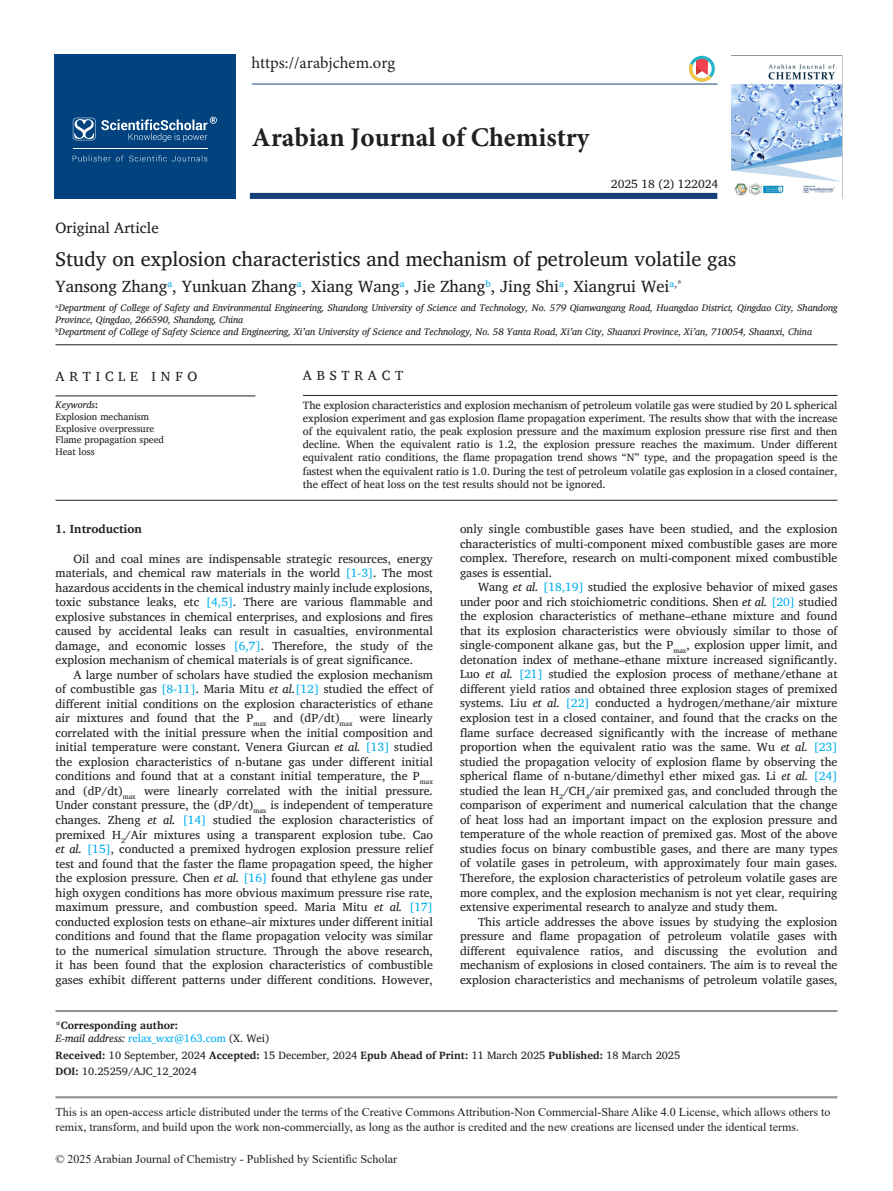
<style>
.page{position:relative;width:893px;height:1191px;background:#fff}
.page>*{position:absolute;margin:0;border:0;box-sizing:border-box;transform-origin:0 0}
.t1{font:700 27px "Minion Pro";color:#231f20}
.title-text{font:20.25px "Charis SIL";color:#231f20}
.aut-grp{font:16.5px "Charis SIL";color:#231f20}
.t2{font:16.5px "Minion Pro";color:#231f20}
.suptit{font:15px "Charis SIL";color:#231f20}
.abs_title{font:13.5px "Charis SIL";letter-spacing:.355em;color:#231f20}
.para{font:12px/14.5px "Charis SIL";color:#231f20;text-align:justify}
.para_firstDropCaps{font:12px/14.5px "Charis SIL";color:#231f20;text-align:justify}
.t3{font:12px/14.4px "Times New Roman";color:#231f20}
.para_last{font:12px/14.5px "Charis SIL";color:#231f20;text-align:justify}
.para-con{font:12px "Charis SIL";color:#231f20}
.Head-A{font:700 12px "Charis SIL";color:#231f20}
.abs_para_first_last{font:10.8px/13px "Charis SIL";color:#231f20;text-align:justify}
.received_date{font:10.8px "Charis SIL";color:#231f20}
.cores-author{font:700 10.8px/13px "Charis SIL";color:#231f20}
.doi_para{font:10.8px "Charis SIL";color:#231f20}
.aut-aff_first{font:italic 9.75px/11.7px "Charis SIL";color:#231f20}
.aut-aff_last{font:italic 9.75px "Charis SIL";color:#231f20}
.keywords_para{font:9.75px "Charis SIL";color:#231f20}
.keywords_para-2{font:italic 9.75px "Charis SIL";color:#231f20}
.s1{font-weight:700;font-style:normal}
.s2{color:#00aeef}
.s3{font-style:italic}
.s4{font-weight:400}
.s5{font-weight:400;font-style:italic}
.s6{font-weight:400;color:#00aeef}
.s7{font-weight:700}
</style>
<div class="page">
<hr style="left:56px;top:1096px;width:781px;height:2px;background:#939598">
<hr style="left:252px;top:84px;width:465px;height:1px;background:#164077">
<div style="left:250px;top:193px;width:467px;height:6px;background:#164077"></div>
<div style="left:54px;top:55px;width:182px;height:144px;background:#01427f"></div>
<svg style="left:73px;top:155px;width:134px;height:6px"></svg>
<svg style="left:73px;top:117px;width:144px;height:25px"></svg>
<hr style="left:73px;top:148px;width:134px;height:1px;background:#fff">
<svg style="left:689px;top:56px;width:26px;height:26px"></svg>
<img style="left:732px;top:64px;width:109px;height:132px">
<hr style="left:56px;top:395px;width:199px;height:1px;background:#231f20">
<hr style="left:56px;top:344px;width:781px;height:1px;background:#231f20">
<hr style="left:56px;top:500px;width:781px;height:1px;background:#231f20">
<hr style="left:303px;top:395px;width:534px;height:1px;background:#231f20">
<hr style="left:56px;top:1010px;width:781px;height:1px;background:#231f20">
<h3 class="t2" style="left:251px;top:52px;width:145px">https://arabjchem.org</h3>
<h1 class="t1" style="left:252px;top:118px;width:339px">Arabian Journal of Chemistry</h1>
<p class="para-con" style="left:611px;top:177px;width:109px">2025 18 (2) 122024</p>
<p class="suptit" style="left:56px;top:219px;width:105px">Original Article</p>
<p class="title-text" style="left:56px;top:247px;width:682px">Study on explosion characteristics and mechanism of petroleum volatile gas</p>
<p class="aut-grp" style="left:56px;top:277px;width:628px">Yansong Zhang<sup>a</sup>, Yunkuan Zhang<sup>a</sup>, Xiang Wang<sup>a</sup>, Jie Zhang<sup>b</sup>, Jing Shi<sup>a</sup>, Xiangrui Wei<sup>a</sup><sup>,*</sup></p>
<p class="aut-aff_first" style="left:56px;top:302px;width:783px"><sup>a</sup>Department of College of Safety and Environmental Engineering, Shandong University of Science and Technology, No. 579 Qianwangang Road, Huangdao District, Qingdao City, Shandong<br>Province, Qingdao, 266590, Shandong, China</p>
<p class="aut-aff_last" style="left:56px;top:326px;width:758px"><sup>b</sup>Department of College of Safety Science and Engineering, Xi’an University of Science and Technology, No. 58 Yanta Road, Xi’an City, Shaanxi Province, Xi’an, 710054, Shaanxi, China</p>
<p class="abs_title" style="left:56px;top:368px;width:143px">ARTICLE INFO</p>
<p class="keywords_para-2" style="left:56px;top:399px;width:44px">Keywords<span class="s1">:</span></p>
<p class="keywords_para" style="left:56px;top:411px;width:95px">Explosion mechanism</p>
<p class="keywords_para" style="left:56px;top:423px;width:100px">Explosive overpressure</p>
<p class="keywords_para" style="left:56px;top:434px;width:110px">Flame propagation speed</p>
<p class="keywords_para" style="left:56px;top:446px;width:41px">Heat loss</p>
<p class="abs_title" style="left:303px;top:367px;width:102px">ABSTRACT</p>
<p class="abs_para_first_last" style="left:303px;top:399px;width:536px">The explosion characteristics and explosion mechanism of petroleum volatile gas were studied by 20 L spherical explosion experiment and gas explosion flame propagation experiment. The results show that with the increase of the equivalent ratio, the peak explosion pressure and the maximum explosion pressure rise first and then decline. When the equivalent ratio is 1.2, the explosion pressure reaches the maximum. Under different equivalent ratio conditions, the flame propagation trend shows “N” type, and the propagation speed is the fastest when the equivalent ratio is 1.0. During the test of petroleum volatile gas explosion in a closed container, the effect of heat loss on the test results should not be ignored.</p>
<p class="Head-A" style="left:56px;top:522px;width:88px">1. Introduction</p>
<p class="para_firstDropCaps" style="left:56px;top:551px;width:379px;text-indent:18px">Oil and coal mines are indispensable strategic resources, energy materials, and chemical raw materials in the world <span class="s2">[1-3]</span>. The most hazardous accidents in the chemical industry mainly include explosions, toxic substance leaks, etc <span class="s2">[4,5]</span>. There are various flammable and explosive substances in chemical enterprises, and explosions and fires caused by accidental leaks can result in casualties, environmental damage, and economic losses <span class="s2">[6,7]</span>. Therefore, the study of the explosion mechanism of chemical materials is of great significance.</p>
<p class="para" style="left:56px;top:667px;width:379px;text-indent:18px">A large number of scholars have studied the explosion mechanism of combustible gas <span class="s2">[8-11]</span>. Maria Mitu <span class="s3">et al.</span><span class="s2">[12]</span> studied the effect of different initial conditions on the explosion characteristics of ethane air mixtures and found that the P<sub>max</sub> and (dP/dt)<sub>max</sub> were linearly correlated with the initial pressure when the initial composition and initial temperature were constant. Venera Giurcan <span class="s3">et al.</span> <span class="s2">[13]</span> studied the explosion characteristics of n-butane gas under different initial conditions and found that at a constant initial temperature, the P<sub>max </sub>and (dP/dt)<sub>max</sub> were linearly correlated with the initial pressure.<br>Under constant pressure, the (dP/dt)<sub>max</sub> is independent of temperature changes. Zheng <span class="s3">et al.</span> <span class="s2">[14]</span> studied the explosion characteristics of premixed H<sub>2</sub>/Air mixtures using a transparent explosion tube. Cao <span class="s3">et al.</span> <span class="s2">[15]</span>, conducted a premixed hydrogen explosion pressure relief test and found that the faster the flame propagation speed, the higher the explosion pressure. Chen <span class="s3">et al.</span> <span class="s2">[16]</span> found that ethylene gas under high oxygen conditions has more obvious maximum pressure rise rate, maximum pressure, and combustion speed. Maria Mitu <span class="s3">et al.</span> <span class="s2">[17] </span>conducted explosion tests on ethane–air mixtures under different initial conditions and found that the flame propagation velocity was similar to the numerical simulation structure. Through the above research, it has been found that the explosion characteristics of combustible gases exhibit different patterns under different conditions. However,</p>
<p class="para" style="left:460px;top:521px;width:379px">only single combustible gases have been studied, and the explosion characteristics of multi-component mixed combustible gases are more complex. Therefore, research on multi-component mixed combustible gases is essential.</p>
<p class="para" style="left:460px;top:580px;width:379px;text-indent:18px">Wang <span class="s3">et al.</span> <span class="s2">[18,19]</span> studied the explosive behavior of mixed gases under poor and rich stoichiometric conditions. Shen <span class="s3">et al.</span> <span class="s2">[20]</span> studied the explosion characteristics of methane–ethane mixture and found that its explosion characteristics were obviously similar to those of single-component alkane gas, but the P<sub>max</sub>, explosion upper limit, and detonation index of methane–ethane mixture increased significantly.<br>Luo <span class="s3">et al.</span> <span class="s2">[21]</span> studied the explosion process of methane/ethane at different yield ratios and obtained three explosion stages of premixed systems. Liu <span class="s3">et al.</span> <span class="s2">[22]</span> conducted a hydrogen/methane/air mixture explosion test in a closed container, and found that the cracks on the flame surface decreased significantly with the increase of methane proportion when the equivalent ratio was the same. Wu <span class="s3">et al.</span> <span class="s2">[23] </span>studied the propagation velocity of explosion flame by observing the spherical flame of n-butane/dimethyl ether mixed gas. Li <span class="s3">et al.</span> <span class="s2">[24] </span>studied the lean H<sub>2</sub>/CH<sub>4</sub>/air premixed gas, and concluded through the comparison of experiment and numerical calculation that the change of heat loss had an important impact on the explosion pressure and temperature of the whole reaction of premixed gas. Most of the above studies focus on binary combustible gases, and there are many types of volatile gases in petroleum, with approximately four main gases.<br>Therefore, the explosion characteristics of petroleum volatile gases are more complex, and the explosion mechanism is not yet clear, requiring extensive experimental research to analyze and study them.</p>
<p class="para_last" style="left:460px;top:914px;width:379px;text-indent:18px">This article addresses the above issues by studying the explosion pressure and flame propagation of petroleum volatile gases with different equivalence ratios, and discussing the evolution and mechanism of explosions in closed containers. The aim is to reveal the explosion characteristics and mechanisms of petroleum volatile gases,</p>
<p class="cores-author" style="left:56px;top:1018px;width:215px"><span class="s4">*</span>Corresponding author:<br><span class="s5">E-mail address:</span> <span class="s6">relax_wxr@163.com</span> <span class="s4">(X. Wei)</span></p>
<p class="received_date" style="left:56px;top:1048px;width:626px"><span class="s7">Received:</span> 10 September, 2024 <span class="s7">Accepted:</span> 15 December, 2024 <span class="s7">Epub Ahead of Print:</span> 11 March 2025 <span class="s7">Published:</span> 18 March 2025</p>
<p class="doi_para" style="left:56px;top:1065px;width:143px"><span class="s7">DOI:</span> 10.25259/AJC_12_2024</p>
<p class="t3" style="left:56px;top:1104px;width:776px">This is an open-access article distributed under the terms of the Creative Commons Attribution-Non Commercial-Share Alike 4.0 License, which allows others to remix, transform, and build upon the work non-commercially, as long as the author is credited and the new creations are licensed under the identical terms.</p>
<p class="t3" style="left:56px;top:1151px;width:343px">© 2025 Arabian Journal of Chemistry - Published by Scientific Scholar</p>
</div>
